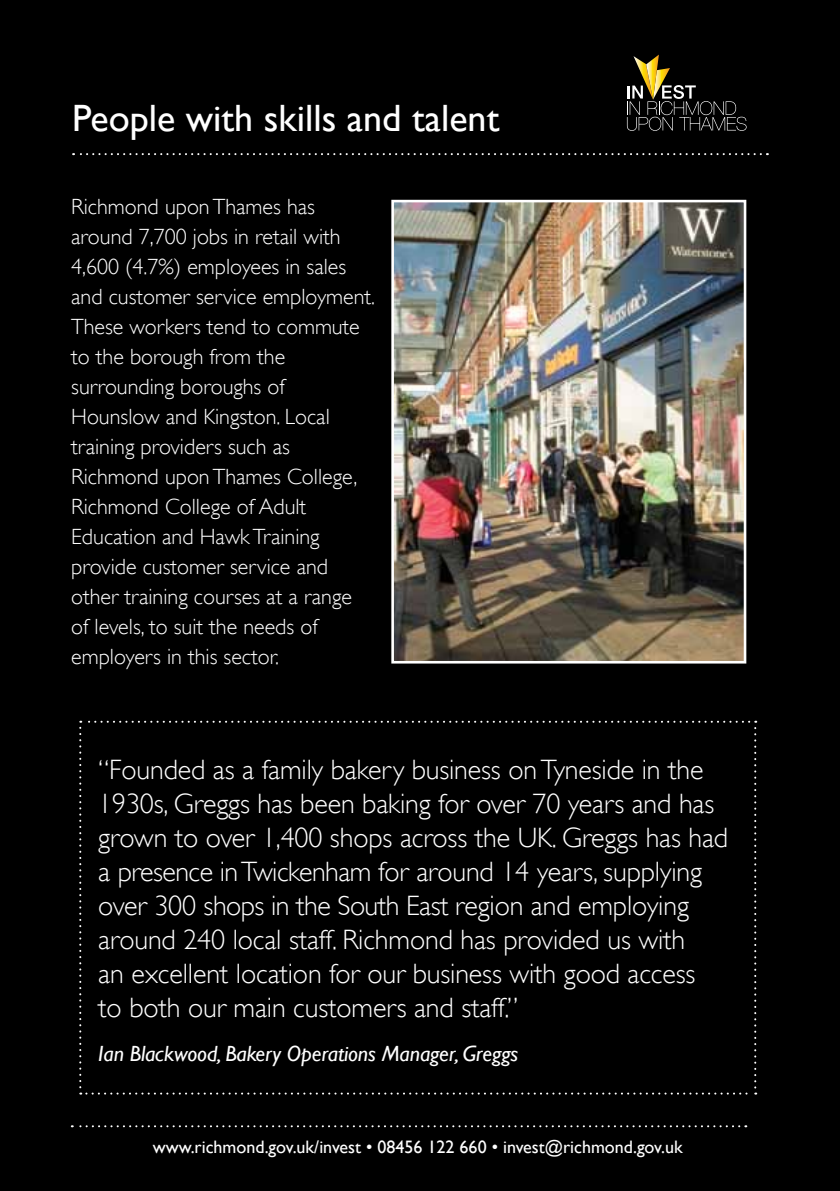
<style>
.page{position:relative;width:840px;height:1191px;background:#fff}
.page>*{position:absolute;margin:0;border:0;box-sizing:border-box;transform-origin:0 0}
.t1{font:38px "Gill Sans";color:#fff}
.t2{font:300 28px/34px "Gill Sans";letter-spacing:-.005em;color:#fff}
.t3{font:300 22px/30px "Gill Sans";color:#fff}
.t4{font:italic 22px "Gill Sans";letter-spacing:-.005em;color:#fff}
.t5{font:18px "Gill Sans";color:#fff}
</style>
<div class="page">
<div style="left:0;top:0;width:839px;height:1191px;background:#000"></div>
<svg style="left:73px;top:153px;width:687px;height:2px"></svg>
<svg style="left:626px;top:55px;width:120px;height:76px"></svg>
<svg style="left:72px;top:1125px;width:667px;height:2px"></svg>
<svg style="left:79px;top:720px;width:676px;height:374px"></svg>
<img style="left:395px;top:204px;width:347px;height:455px">
<div style="left:391px;top:200px;width:355px;height:463px;border:3px solid #fff"></div>
<h1 class="t1" style="left:72px;top:95px;width:428px">People with skills and talent</h1>
<p class="t3" style="left:71px;top:191px;width:305px">Richmond upon Thames has around 7,700 jobs in retail with<br>4,600 (4.7%) employees in sales and customer service employment.<br>These workers tend to commute to the borough from the surrounding boroughs of<br>Hounslow and Kingston. Local training providers such as<br>Richmond upon Thames College,<br>Richmond College of Adult<br>Education and Hawk Training provide customer service and other training courses at a range<br>of levels, to suit the needs of employers in this sector.</p>
<p class="t2" style="left:98px;top:753px;width:631px">“Founded as a family bakery business on Tyneside in the 1930s, Greggs has been baking for over 70 years and has grown to over 1,400 shops across the UK. Greggs has had a presence in Twickenham for around 14 years, supplying over 300 shops in the South East region and employing around 240 local staff. Richmond has provided us with<br>an excellent location for our business with good access<br>to both our main customers and staff.”</p>
<p class="t4" style="left:98px;top:1041px;width:421px">Ian Blackwood, Bakery Operations Manager, Greggs</p>
<p class="t5" style="left:153px;top:1136px;width:531px">www.richmond.gov.uk/invest • 08456 122 660 • invest@richmond.gov.uk</p>
</div>
